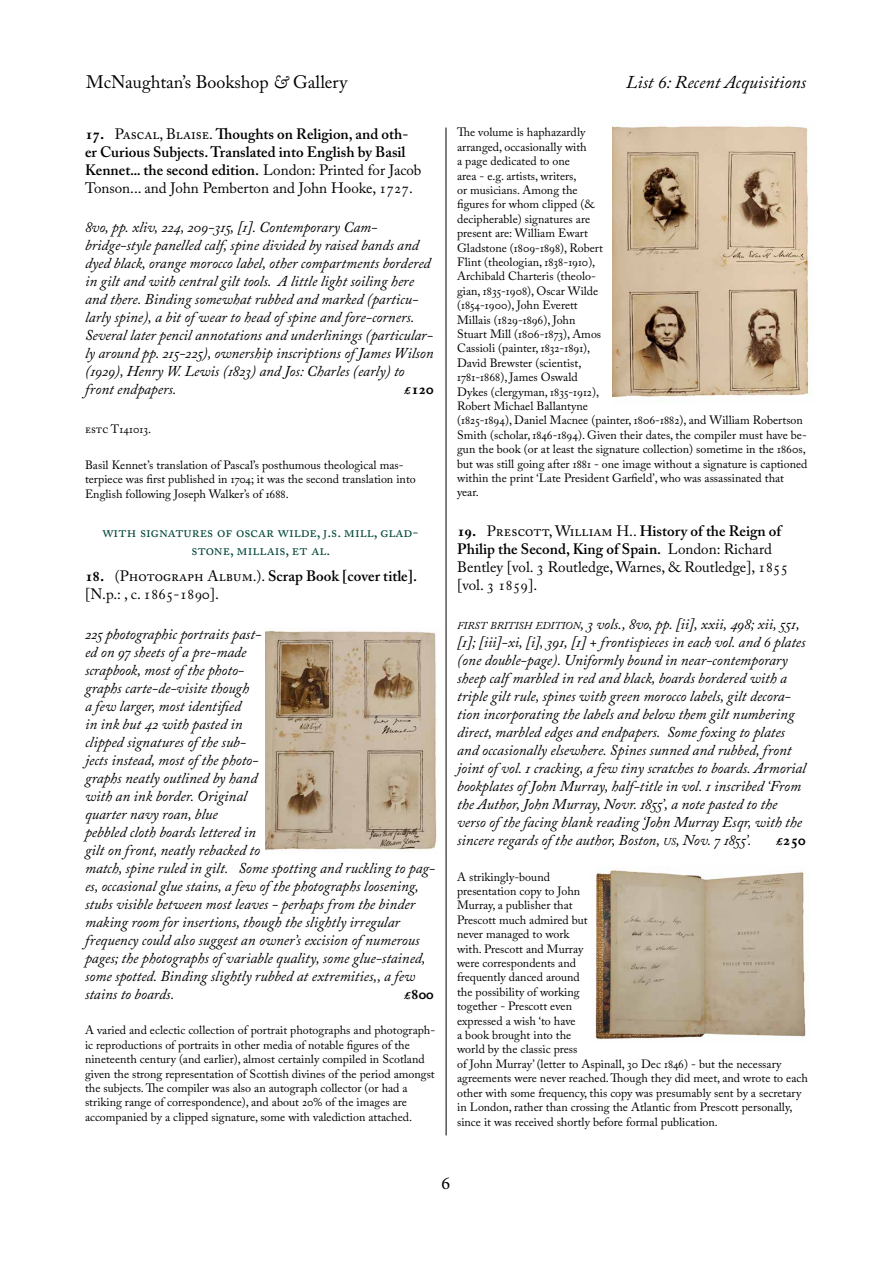
<style>
.page{position:relative;width:893px;height:1263px;background:#fff}
.page>*{position:absolute;margin:0;border:0;box-sizing:border-box;transform-origin:0 0}
.t1{font:18px "Adobe Caslon Pro";color:#000}
.t2{font:italic 18px "Adobe Caslon Pro";color:#000}
.t3{font:18px "Minion Pro";color:#000}
.t4{font:italic 15px/18px "Adobe Caslon Pro";color:#000}
.t5{font:15px/18px "Adobe Caslon Pro";color:#000}
.t6{font:600 15px/18px "Adobe Caslon Pro";color:#000}
.t7{font:15px/18px "Adobe Caslon Pro";color:#004739;text-align:center}
.t8{font:700 15px "Adobe Caslon Pro";color:#000}
.t9{font:12px/14.4px "Adobe Caslon Pro";color:#000}
.s1{font-style:italic}
.s2{font-weight:700}
.s3{font-weight:400}
.s4{font-weight:600}
.s5{font-size:10.5px}
</style>
<div class="page">
<hr style="left:446px;top:128px;width:1px;height:1007px;background:#000">
<img style="left:266px;top:631px;width:171px;height:219px">
<img style="left:613px;top:126px;width:199px;height:272px">
<img style="left:595px;top:870px;width:211px;height:170px">
<h1 class="t1" style="left:86px;top:71px;width:263px">McNaughtan’s Bookshop <span class="s1">&amp;</span> Gallery</h1>
<h1 class="t2" style="left:626px;top:71px;width:181px">List 6: Recent Acquisitions</h1>
<p class="t6" style="left:85px;top:124px;width:338px"><span class="s2">17.</span> <span class="s3">Pascal, Blaise.</span> Thoughts on Religion, and oth&shy;er Curious Subjects. Translated into English by Basil Kennet... the second edition. <span class="s3">London: Printed for Jacob Tonson... and John Pemberton and John Hooke, 1727.</span></p>
<p class="t4" style="left:85px;top:218px;width:350px">8vo, pp. xliv, 224, 209-315, [1]. Contemporary Cam&shy;bridge-style panelled calf, spine divided by raised bands and dyed black, orange morocco label, other compartments bordered in gilt and with central gilt tools. A little light soiling here and there. Binding somewhat rubbed and marked (particu&shy;larly spine), a bit of wear to head of spine and fore-corners.<br>Several later pencil annotations and underlinings (particular&shy;ly around pp. 215-225), ownership inscriptions of James Wilson (1929), Henry W. Lewis (1823) and Jos: Charles (early) to front endpapers.</p>
<p class="t9" style="left:457px;top:125px;width:352px">The volume is haphazardly<br>arranged, occasionally with<br>a page dedicated to one<br>area - e.g. artists, writers,<br>or musicians. Among the<br>figures for whom clipped (&amp;<br>decipherable) signatures are<br>present are: William Ewart<br>Gladstone (1809-1898), Robert<br>Flint (theologian, 1838-1910),<br>Archibald Charteris (theolo-<br>gian, 1835-1908), Oscar Wilde<br>(1854-1900), John Everett<br>Millais (1829-1896), John<br>Stuart Mill (1806-1873), Amos<br>Cassioli (painter, 1832-1891),<br>David Brewster (scientist,<br>1781-1868), James Oswald<br>Dykes (clergyman, 1835-1912),<br>Robert Michael Ballantyne<br>(1825-1894), Daniel Macnee (painter, 1806-1882), and William Robertson Smith (scholar, 1846-1894). Given their dates, the compiler must have be&shy;gun the book (or at least the signature collection) sometime in the 1860s, but was still going after 1881 - one image without a signature is captioned within the print ‘Late President Garfield’, who was assassinated that year.</p>
<p class="t5" style="left:457px;top:521px;width:333px"><span class="s2">19.</span> Prescott, William H.. <span class="s4">History of the Reign of Philip the Second, King of Spain.</span> London: Richard Bentley [vol. 3 Routledge, Warnes, &amp; Routledge], 1855 [vol. 3 1859].</p>
<p class="t4" style="left:457px;top:615px;width:350px"><span class="s5">FIRST BRITISH EDITION</span>, 3 vols., 8vo, pp. [ii], xxii, 498; xii, 551, [1]; [iii]-xi, [i], 391, [1] + frontispieces in each vol. and 6 plates (one double-page). Uniformly bound in near-contemporary sheep calf marbled in red and black, boards bordered with a triple gilt rule, spines with green morocco labels, gilt decora&shy;tion incorporating the labels and below them gilt numbering direct, marbled edges and endpapers. Some foxing to plates and occasionally elsewhere. Spines sunned and rubbed, front joint of vol. 1 cracking, a few tiny scratches to boards. Armorial bookplates of John Murray, half-title in vol. 1 inscribed ‘From the Author, John Murray, Novr. 1855’, a note pasted to the verso of the facing blank reading ‘John Murray Esqr, with the sincere regards of the author, Boston, <span class="s5">US</span>, Nov. 7 1855’.</p>
<p class="t8" style="left:404px;top:380px;width:31px">£120</p>
<p class="t9" style="left:85px;top:422px;width:68px">estc T141013.</p>
<p class="t9" style="left:85px;top:457px;width:332px">Basil Kennet’s translation of Pascal’s posthumous theological mas&shy;terpiece was first published in 1704; it was the second translation into<br>English following Joseph Walker’s of 1688.</p>
<p class="t7" style="left:102px;top:523px;width:318px">With signatures of Oscar Wilde, J.S. Mill, Glad&shy;stone, Millais, et al.</p>
<p class="t5" style="left:85px;top:567px;width:334px"><span class="s2">18.</span> (Photograph Album.). <span class="s4">Scrap Book [cover title]. </span>[N.p.: , c. 1865-1890].</p>
<p class="t4" style="left:85px;top:624px;width:352px">225 photographic portraits past-<br>ed on 97 sheets of a pre-made<br>scrapbook, most of the photo-<br>graphs carte-de-visite though<br>a few larger, most identified<br>in ink but 42 with pasted in<br>clipped signatures of the sub-<br>jects instead, most of the photo-<br>graphs neatly outlined by hand<br>with an ink border. Original<br>quarter navy roan, blue<br>pebbled cloth boards lettered in<br>gilt on front, neatly rebacked to<br>match, spine ruled in gilt. Some spotting and ruckling to pag&shy;es, occasional glue stains, a few of the photographs loosening, stubs visible between most leaves - perhaps from the binder making room for insertions, though the slightly irregular frequency could also suggest an owner’s excision of numerous pages; the photographs of variable quality, some glue-stained, some spotted. Binding slightly rubbed at extremities,, a few stains to boards.</p>
<p class="t8" style="left:776px;top:831px;width:31px">£250</p>
<p class="t9" style="left:457px;top:869px;width:352px">A strikingly-bound<br>presentation copy to John<br>Murray, a publisher that<br>Prescott much admired but<br>never managed to work<br>with. Prescott and Murray<br>were correspondents and<br>frequently danced around<br>the possibility of working<br>together - Prescott even<br>expressed a wish ‘to have<br>a book brought into the<br>world by the classic press<br>of John Murray’ (letter to Aspinall, 30 Dec 1846) - but the necessary agreements were never reached. Though they did meet, and wrote to each other with some frequency, this copy was presumably sent by a secretary in London, rather than crossing the Atlantic from Prescott personally, since it was received shortly before formal publication.</p>
<p class="t8" style="left:404px;top:985px;width:31px">£800</p>
<p class="t9" style="left:85px;top:1023px;width:352px">A varied and eclectic collection of portrait photographs and photograph&shy;ic reproductions of portraits in other media of notable figures of the nineteenth century (and earlier), almost certainly compiled in Scotland given the strong representation of Scottish divines of the period amongst the subjects. The compiler was also an autograph collector (or had a striking range of correspondence), and about 20% of the images are accompanied by a clipped signature, some with valediction attached.</p>
<h1 class="t3" style="left:442px;top:1171px;width:10px">6</h1>
</div>
